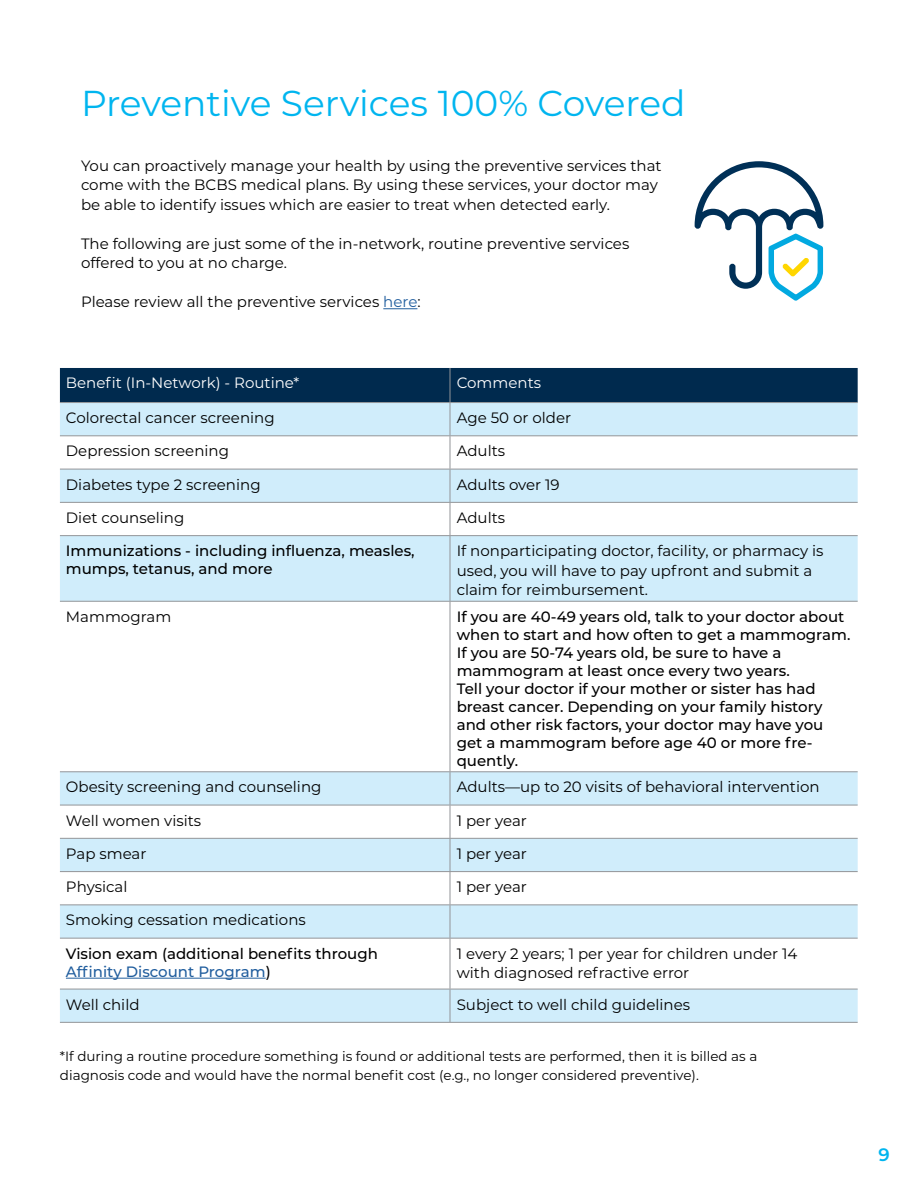
<style>
.page{position:relative;width:918px;height:1188px;background:#fff}
.page>*{position:absolute;margin:0;border:0;box-sizing:border-box;transform-origin:0 0}
.t1{font:36px "Montserrat";color:#00b5ef}
.t2{font:600 18px "Montserrat";color:#00b5ef}
.t3{font:15px/19.5px "Montserrat";color:#000}
.t4{font:500 15px/18px "Montserrat";color:#000}
.t5{font:15px "Montserrat";color:#fff}
.t6{font:13.5px/19.5px "Montserrat";color:#000}
.s1{color:#215e9e}
</style>
<div class="page">
<hr style="left:383px;top:308px;width:34px;height:1px;background:#215e9e">
<svg style="left:694px;top:161px;width:130px;height:140px"></svg>
<div style="left:60px;top:368px;width:798px;height:34px;background:#002a4e"></div>
<svg style="left:60px;top:403px;width:798px;height:619px"></svg>
<hr style="left:60px;top:402px;width:390px;height:1px;background:#939598">
<hr style="left:450px;top:402px;width:408px;height:1px;background:#939598">
<hr style="left:60px;top:435px;width:390px;height:1px;background:#939598">
<hr style="left:450px;top:435px;width:408px;height:1px;background:#939598">
<hr style="left:60px;top:469px;width:390px;height:1px;background:#939598">
<hr style="left:450px;top:469px;width:408px;height:1px;background:#939598">
<hr style="left:60px;top:502px;width:390px;height:1px;background:#939598">
<hr style="left:450px;top:502px;width:408px;height:1px;background:#939598">
<hr style="left:60px;top:535px;width:390px;height:1px;background:#939598">
<hr style="left:450px;top:535px;width:408px;height:1px;background:#939598">
<hr style="left:60px;top:601px;width:390px;height:1px;background:#939598">
<hr style="left:450px;top:601px;width:408px;height:1px;background:#939598">
<hr style="left:60px;top:771px;width:390px;height:1px;background:#939598">
<hr style="left:450px;top:771px;width:408px;height:1px;background:#939598">
<hr style="left:60px;top:805px;width:390px;height:1px;background:#939598">
<hr style="left:450px;top:805px;width:408px;height:1px;background:#939598">
<hr style="left:60px;top:838px;width:390px;height:1px;background:#939598">
<hr style="left:450px;top:838px;width:408px;height:1px;background:#939598">
<hr style="left:60px;top:871px;width:390px;height:1px;background:#939598">
<hr style="left:450px;top:871px;width:408px;height:1px;background:#939598">
<hr style="left:60px;top:904px;width:390px;height:1px;background:#939598">
<hr style="left:450px;top:904px;width:408px;height:1px;background:#939598">
<hr style="left:60px;top:938px;width:390px;height:1px;background:#939598">
<hr style="left:450px;top:938px;width:408px;height:1px;background:#939598">
<hr style="left:60px;top:989px;width:390px;height:1px;background:#939598">
<hr style="left:450px;top:989px;width:408px;height:1px;background:#939598">
<hr style="left:60px;top:1022px;width:390px;height:1px;background:#939598">
<hr style="left:450px;top:1022px;width:408px;height:1px;background:#939598">
<hr style="left:450px;top:368px;width:1px;height:34px;background:#939598">
<hr style="left:450px;top:403px;width:1px;height:32px;background:#939598">
<hr style="left:450px;top:436px;width:1px;height:33px;background:#939598">
<hr style="left:450px;top:469px;width:1px;height:33px;background:#939598">
<hr style="left:450px;top:503px;width:1px;height:32px;background:#939598">
<hr style="left:450px;top:536px;width:1px;height:65px;background:#939598">
<hr style="left:450px;top:602px;width:1px;height:169px;background:#939598">
<hr style="left:450px;top:772px;width:1px;height:33px;background:#939598">
<hr style="left:450px;top:805px;width:1px;height:33px;background:#939598">
<hr style="left:450px;top:839px;width:1px;height:32px;background:#939598">
<hr style="left:450px;top:872px;width:1px;height:32px;background:#939598">
<hr style="left:450px;top:905px;width:1px;height:33px;background:#939598">
<hr style="left:450px;top:939px;width:1px;height:50px;background:#939598">
<hr style="left:450px;top:989px;width:1px;height:33px;background:#939598">
<hr style="left:66px;top:978px;width:200px;height:1px;background:#215e9e">
<h1 class="t1" style="left:81px;top:78px;width:606px">Preventive Services 100% Covered</h1>
<p class="t3" style="left:81px;top:155px;width:582px">You can proactively manage your health by using the preventive services that come with the BCBS medical plans. By using these services, your doctor may be able to identify issues which are easier to treat when detected early.</p>
<p class="t3" style="left:81px;top:233px;width:550px">The following are just some of the in-network, routine preventive services offered to you at no charge.</p>
<p class="t3" style="left:81px;top:292px;width:341px">Please review all the preventive services <span class="s1">here</span>:</p>
<p class="t5" style="left:66px;top:373px;width:235px">Benefit (In-Network) - Routine*</p>
<p class="t5" style="left:457px;top:373px;width:86px">Comments</p>
<p class="t3" style="left:66px;top:407px;width:210px">Colorectal cancer screening</p>
<p class="t3" style="left:457px;top:407px;width:116px">Age 50 or older</p>
<p class="t3" style="left:66px;top:441px;width:165px">Depression screening</p>
<p class="t3" style="left:457px;top:441px;width:50px">Adults</p>
<p class="t3" style="left:66px;top:474px;width:196px">Diabetes type 2 screening</p>
<p class="t3" style="left:457px;top:474px;width:105px">Adults over 19</p>
<p class="t3" style="left:66px;top:507px;width:120px">Diet counseling</p>
<p class="t3" style="left:457px;top:507px;width:50px">Adults</p>
<p class="t4" style="left:66px;top:541px;width:350px">Immunizations - including influenza, measles, mumps, tetanus, and more</p>
<p class="t3" style="left:457px;top:541px;width:368px">If nonparticipating doctor, facility, or pharmacy is used, you will have to pay upfront and submit a claim for reimbursement.</p>
<p class="t3" style="left:66px;top:606px;width:107px">Mammogram</p>
<p class="t4" style="left:457px;top:607px;width:395px">If you are 40-49 years old, talk to your doctor about when to start and how often to get a mammogram.<br>If you are 50-74 years old, be sure to have a mammogram at least once every two years.<br>Tell your doctor if your mother or sister has had breast cancer. Depending on your family history and other risk factors, your doctor may have you get a mammogram before age 40 or more fre&shy;quently.</p>
<p class="t3" style="left:66px;top:777px;width:257px">Obesity screening and counseling</p>
<p class="t3" style="left:457px;top:777px;width:364px">Adults—up to 20 visits of behavioral intervention</p>
<p class="t3" style="left:66px;top:810px;width:137px">Well women visits</p>
<p class="t3" style="left:457px;top:810px;width:72px">1 per year</p>
<p class="t3" style="left:66px;top:843px;width:82px">Pap smear</p>
<p class="t3" style="left:457px;top:843px;width:72px">1 per year</p>
<p class="t3" style="left:66px;top:876px;width:63px">Physical</p>
<p class="t3" style="left:457px;top:876px;width:72px">1 per year</p>
<p class="t3" style="left:66px;top:910px;width:241px">Smoking cessation medications</p>
<p class="t4" style="left:66px;top:944px;width:314px">Vision exam (additional benefits through<br><span class="s1">Affinity Discount Program</span>)</p>
<p class="t3" style="left:457px;top:943px;width:342px">1 every 2 years; 1 per year for children under 14 with diagnosed refractive error</p>
<p class="t3" style="left:66px;top:994px;width:75px">Well child</p>
<p class="t3" style="left:457px;top:994px;width:235px">Subject to well child guidelines</p>
<p class="t6" style="left:60px;top:1046px;width:699px">*If during a routine procedure something is found or additional tests are performed, then it is billed as a diagnosis code and would have the normal benefit cost (e.g., no longer considered preventive).</p>
<p class="t2" style="left:879px;top:1142px;width:13px">9</p>
</div>
